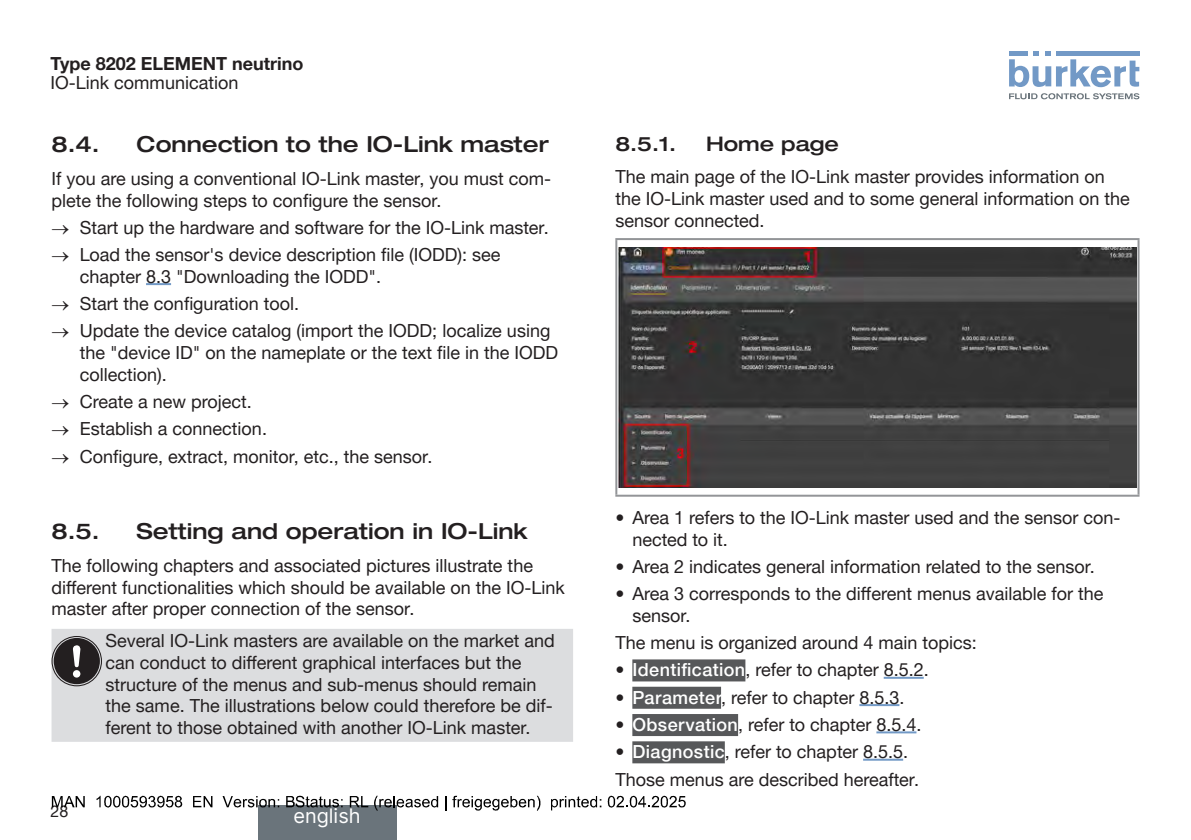
<style>
.page{position:relative;width:1191px;height:840px;background:#fff}
.page>*{position:absolute;margin:0;border:0;box-sizing:border-box;transform-origin:0 0}
.t1{font:500 expanded 22px "Helvetica Neue LTW1 G";color:#231f20}
.t2{font:500 expanded 20px "Helvetica Neue LTW1 G";color:#231f20}
.t3{font:20px "Inter";color:#fff}
.HI-Text{font:18px/21.6px "Helvetica Neue LTW1 G";color:#231f20}
.Fließtext{font:18px/21.6px "Helvetica Neue LTW1 G";color:#231f20}
.t4{font:700 18px "Helvetica Neue LTW1 G";color:#231f20}
.t5{font:16px "Helvetica Neue LTW1 G";color:#231f20}
.s1{font-weight:500;color:#fff}
</style>
<div class="page">
<svg style="left:1009px;top:51px;width:130px;height:36px"></svg>
<div style="left:1055px;top:51px;width:84px;height:5px;background:#7299c6"></div>
<svg style="left:1009px;top:93px;width:130px;height:6px"></svg>
<hr style="left:146px;top:283px;width:25px;height:2px;background:#7299c6">
<div style="left:52px;top:629px;width:521px;height:112px;background:#dcdddf"></div>
<div style="left:52px;top:635px;width:50px;height:51px;border:1px solid #231f20;border-radius:50%"></div>
<div style="left:54px;top:637px;width:46px;height:46px;background:#231f20;border-radius:50%"></div>
<svg style="left:73px;top:669px;width:7px;height:8px"></svg>
<svg style="left:73px;top:645px;width:7px;height:21px"></svg>
<div style="left:632px;top:659px;width:113px;height:22px;background:#57585a"></div>
<hr style="left:883px;top:676px;width:40px;height:2px;background:#7299c6">
<div style="left:632px;top:686px;width:89px;height:22px;background:#57585a"></div>
<hr style="left:859px;top:703px;width:40px;height:2px;background:#7299c6">
<div style="left:632px;top:713px;width:106px;height:22px;background:#57585a"></div>
<hr style="left:876px;top:731px;width:40px;height:2px;background:#7299c6">
<div style="left:632px;top:741px;width:93px;height:22px;background:#57585a"></div>
<hr style="left:863px;top:758px;width:40px;height:2px;background:#7299c6">
<hr style="left:615px;top:238px;width:524px;height:2px;background:#939598">
<hr style="left:615px;top:240px;width:2px;height:254px;background:#939598">
<hr style="left:1137px;top:240px;width:2px;height:254px;background:#939598">
<hr style="left:615px;top:494px;width:524px;height:2px;background:#939598">
<img style="left:618px;top:247px;width:518px;height:240px">
<div style="left:257px;top:805px;width:139px;height:34px;background:#6a747b"></div>
<svg style="left:52px;top:796px;width:33px;height:10px"></svg>
<svg style="left:96px;top:795px;width:86px;height:12px"></svg>
<svg style="left:193px;top:796px;width:19px;height:10px"></svg>
<svg style="left:222px;top:796px;width:57px;height:11px"></svg>
<svg style="left:286px;top:795px;width:56px;height:12px"></svg>
<svg style="left:350px;top:796px;width:18px;height:10px"></svg>
<svg style="left:374px;top:795px;width:64px;height:15px"></svg>
<svg style="left:445px;top:796px;width:1px;height:14px"></svg>
<svg style="left:452px;top:795px;width:88px;height:15px"></svg>
<svg style="left:551px;top:796px;width:50px;height:14px"></svg>
<svg style="left:607px;top:795px;width:78px;height:12px"></svg>
<p class="t4" style="left:51px;top:52px;width:254px">Type 8202 ELEMENT neutrino</p>
<p class="HI-Text" style="left:51px;top:72px;width:189px">IO-Link communication</p>
<p class="t1" style="left:52px;top:130px;width:50px">8.4.</p>
<p class="t1" style="left:137px;top:130px;width:414px">Connection to the IO-Link master</p>
<p class="Fließtext" style="left:52px;top:167px;width:501px">If you are using a conventional IO-Link master, you must com&shy;plete the following steps to configure the sensor.</p>
<p class="HI-Text" style="left:52px;top:216px;width:499px">→ Start up the hardware and software for the IO-Link master.</p>
<p class="HI-Text" style="left:80px;top:244px;width:422px;text-indent:-28px">→ Load the sensor's device description file (IODD): see chapter 8.3 "Downloading the IODD".</p>
<p class="HI-Text" style="left:52px;top:292px;width:249px">→ Start the configuration tool.</p>
<p class="HI-Text" style="left:80px;top:320px;width:480px;text-indent:-28px">→ Update the device catalog (import the IODD; localize using the "device ID" on the nameplate or the text file in the IODD collection).</p>
<p class="HI-Text" style="left:52px;top:390px;width:202px">→ Create a new project.</p>
<p class="HI-Text" style="left:52px;top:417px;width:217px">→ Establish a connection.</p>
<p class="HI-Text" style="left:52px;top:445px;width:382px">→ Configure, extract, monitor, etc., the sensor.</p>
<p class="t1" style="left:52px;top:516px;width:50px">8.5.</p>
<p class="t1" style="left:137px;top:516px;width:392px">Setting and operation in IO-Link</p>
<p class="Fließtext" style="left:52px;top:554px;width:515px">The following chapters and associated pictures illustrate the different functionalities which should be available on the IO-Link master after proper connection of the sensor.</p>
<p class="HI-Text" style="left:106px;top:629px;width:451px">Several IO-Link masters are available on the market and can conduct to different graphical interfaces but the structure of the menus and sub-menus should remain the same. The illustrations below could therefore be dif&shy;ferent to those obtained with another IO-Link master.</p>
<p class="t5" style="left:51px;top:801px;width:19px">28</p>
<p class="t3" style="left:293px;top:800px;width:69px">english</p>
<p class="t2" style="left:615px;top:130px;width:62px">8.5.1.</p>
<p class="t2" style="left:706px;top:130px;width:134px">Home page</p>
<p class="Fließtext" style="left:615px;top:166px;width:516px">The main page of the IO-Link master provides information on the IO-Link master used and to some general information on the sensor connected.</p>
<p class="HI-Text" style="left:632px;top:506px;width:490px;text-indent:-17px">• Area 1 refers to the IO-Link master used and the sensor con&shy;nected to it.</p>
<p class="HI-Text" style="left:615px;top:555px;width:481px">• Area 2 indicates general information related to the sensor.</p>
<p class="HI-Text" style="left:632px;top:582px;width:472px;text-indent:-17px">• Area 3 corresponds to the different menus available for the sensor.</p>
<p class="Fließtext" style="left:615px;top:631px;width:363px">The menu is organized around 4 main topics:</p>
<p class="HI-Text" style="left:615px;top:658px;width:315px">• <span class="s1">Identification</span>, refer to chapter 8.5.2.</p>
<p class="HI-Text" style="left:615px;top:686px;width:290px">• <span class="s1">Parameter</span>, refer to chapter 8.5.3.</p>
<p class="HI-Text" style="left:615px;top:713px;width:308px">• <span class="s1">Observation</span>, refer to chapter 8.5.4.</p>
<p class="HI-Text" style="left:615px;top:740px;width:294px">• <span class="s1">Diagnostic</span>, refer to chapter 8.5.5.</p>
<p class="Fließtext" style="left:615px;top:767px;width:305px">Those menus are described hereafter.</p>
</div>
